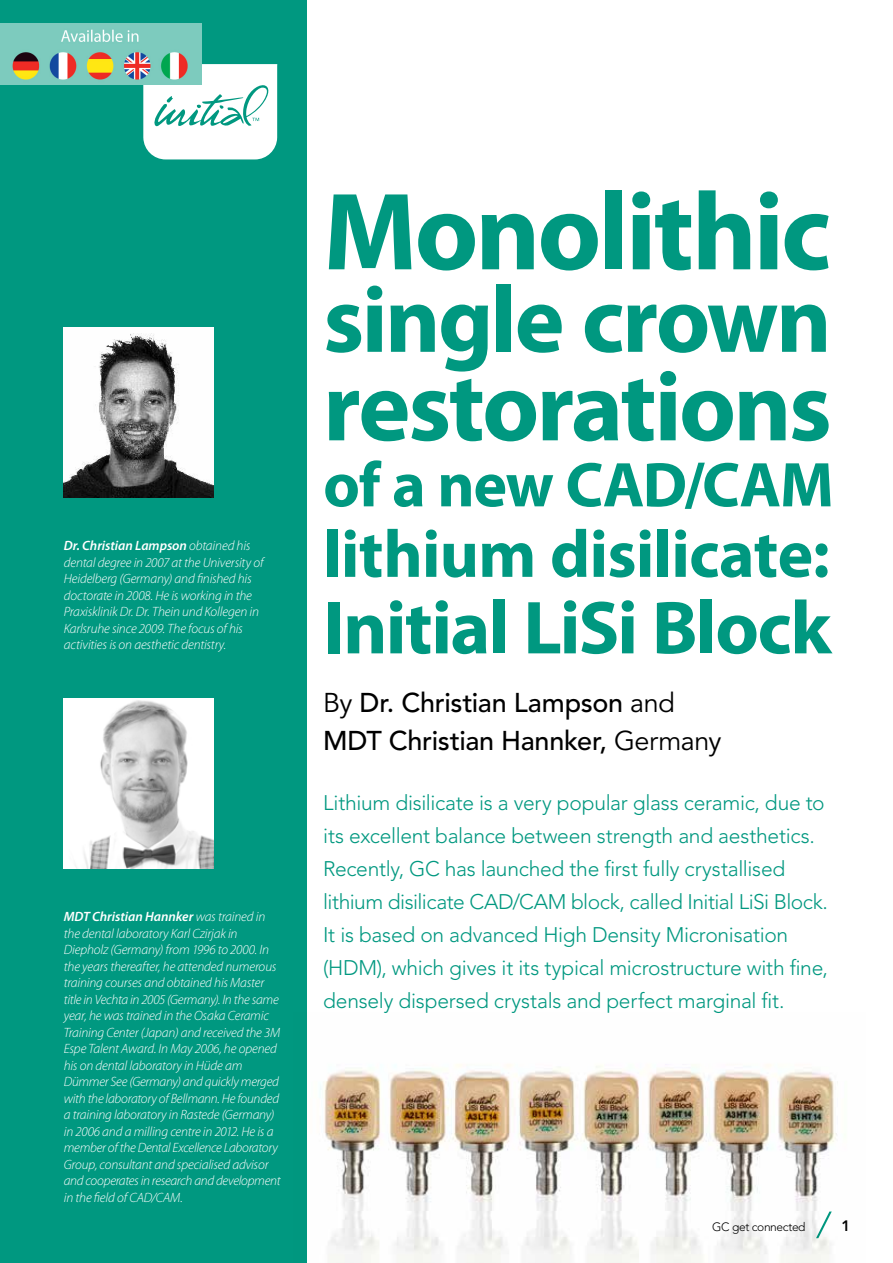
<style>
.page{position:relative;width:893px;height:1263px;background:#fff}
.page>*{position:absolute;margin:0;border:0;box-sizing:border-box;transform-origin:0 0}
.t1{font:700 111px "Myriad Pro";letter-spacing:-.03em;color:#009880}
.t2{font:700 99px "Myriad Pro";letter-spacing:-.025em;color:#009880}
.t3{font:700 94.5px "Myriad Pro";letter-spacing:-.025em;color:#009880}
.t4{font:700 75.75px "Myriad Pro";letter-spacing:-.025em;color:#009880}
.t5{font:700 67.5px "Myriad Pro";letter-spacing:-.01em;color:#009880}
.t6{font:700 63.75px "Myriad Pro";letter-spacing:-.02em;color:#009880}
.t7{font:500 27px/37.5px "Avenir LT Std";letter-spacing:-.01em;color:#000}
.t8{font:300 21px/33px "Avenir LT Std";letter-spacing:-.015em;color:#009880}
.t9{font:800 15px "Avenir LT Std";color:#000}
.t10{font:italic 300 13.5px/16.5px "Myriad Pro";letter-spacing:-.015em;color:#fff}
.t11{font:300 12px "Avenir LT Std";letter-spacing:-.03em;color:#000}
.s1{font-weight:600}
.s2{font-weight:400}
</style>
<div class="page">
<div style="left:0;top:0;width:306px;height:1263px;background:#009880"></div>
<img style="left:64px;top:327px;width:150px;height:170px">
<svg style="left:143px;top:64px;width:134px;height:95px;background:#e1f3f0"></svg>
<img style="left:64px;top:698px;width:150px;height:170px">
<img style="left:306px;top:1012px;width:531px;height:251px">
<img style="left:0;top:24px;width:201px;height:60px">
<p class="t10" style="left:64px;top:538px;width:201px"><span class="s1">Dr. Christian Lampson</span> obtained his dental degree in 2007 at the University of Heidelberg (Germany) and finished his doctorate in 2008. He is working in the Praxisklinik Dr. Dr. Thein und Kollegen in Karlsruhe since 2009. The focus of his activities is on aesthetic dentistry.</p>
<p class="t10" style="left:64px;top:909px;width:218px"><span class="s1">MDT Christian Hannker</span> was trained in the dental laboratory Karl Czirjak in Diepholz (Germany) from 1996 to 2000. In the years thereafter, he attended numerous training courses and obtained his Master title in Vechta in 2005 (Germany). In the same year, he was trained in the Osaka Ceramic Training Center (Japan) and received the 3M Espe Talent Award. In May 2006, he opened his on dental laboratory in Hüde am Dümmer See (Germany) and quickly merged with the laboratory of Bellmann. He founded a training laboratory in Rastede (Germany) in 2006 and a milling centre in 2012. He is a member of the Dental Excellence Laboratory Group, consultant and specialised advisor and cooperates in research and development in the field of CAD/CAM.</p>
<h1 class="t1" style="left:323px;top:170px;width:509px">Monolithic</h1>
<h3 class="t3" style="left:323px;top:267px;width:510px">single crown</h3>
<h2 class="t2" style="left:323px;top:351px;width:510px">restorations</h2>
<h3 class="t6" style="left:323px;top:449px;width:512px">of a new CAD/CAM</h3>
<h3 class="t5" style="left:323px;top:516px;width:508px">lithium disilicate:</h3>
<h3 class="t4" style="left:323px;top:585px;width:510px">Initial LiSi Block</h3>
<h3 class="t7" style="left:323px;top:685px;width:400px"><span class="s2">By</span> Dr. Christian Lampson <span class="s2">and<br></span>MDT Christian Hannker, <span class="s2">Germany</span></h3>
<p class="t8" style="left:323px;top:786px;width:506px">Lithium disilicate is a very popular glass ceramic, due to its excellent balance between strength and aesthetics.<br>Recently, GC has launched the first fully crystallised lithium disilicate CAD/CAM block, called Initial LiSi Block.<br>It is based on advanced High Density Micronisation (HDM), which gives it its typical microstructure with fine, densely dispersed crystals and perfect marginal fit.</p>
<p class="t11" style="left:712px;top:1219px;width:95px">GC get connected</p>
<p class="t9" style="left:842px;top:1216px;width:10px">1</p>
</div>
